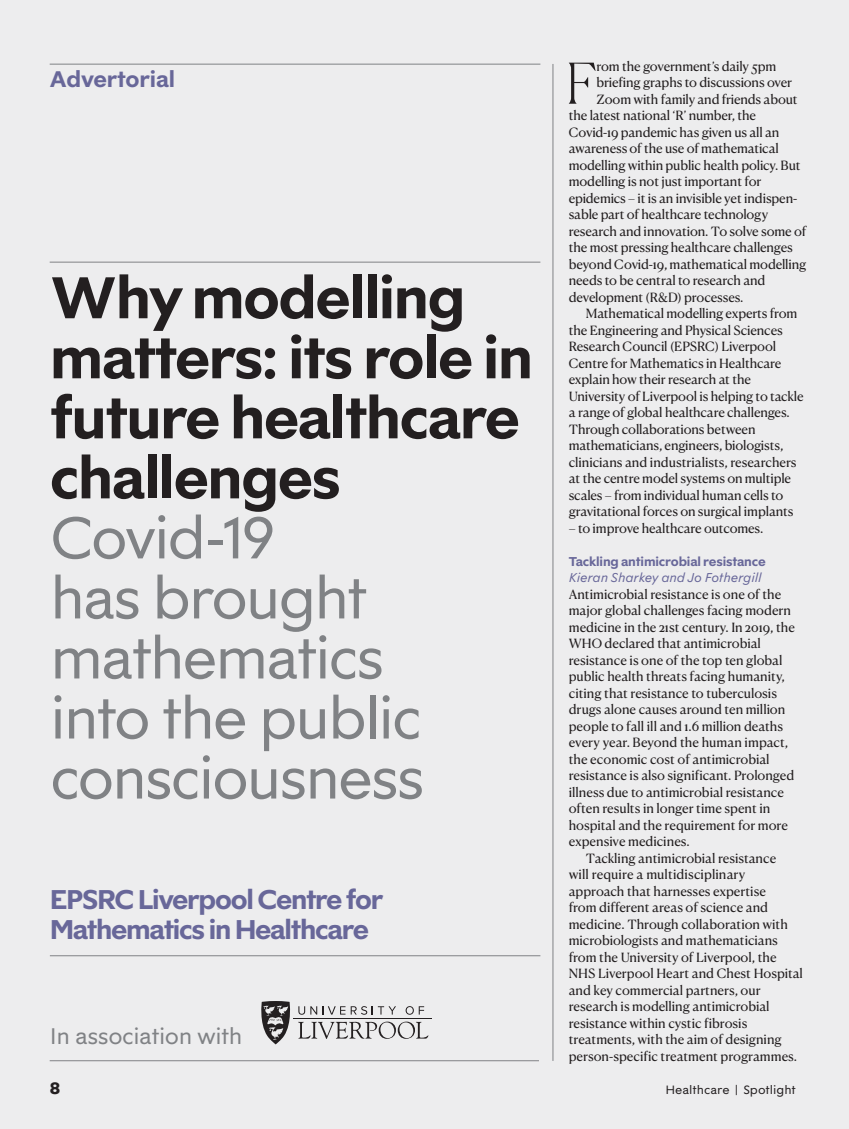
<style>
.page{position:relative;width:849px;height:1129px;background:#fff}
.page>*{position:absolute;margin:0;border:0;box-sizing:border-box;transform-origin:0 0}
.t1{font:700 58.5px/60px "Reg.Modn";letter-spacing:-.025em;color:#231f20}
.t2{font:58.5px/60px "Reg.Modn";letter-spacing:-.045em;color:#808285}
.t3{font:100 56.1px "Canela";color:#231f20}
.t4{font:700 27px/30px "Reg.Modn";letter-spacing:-.045em;color:#686799}
.t5{font:22.5px "Reg.Modn";letter-spacing:-.02em;color:#808285}
.t6{font:700 22.5px "Reg.Modn";letter-spacing:-.005em;color:#686799}
.t7{font:800 16.5px "Reg.Modn";color:#231f20}
.t8{font:12.75px/16.5px "Canela Text";letter-spacing:-.01em;color:#231f20}
.t9{font:700 12.75px "Reg.Modn";letter-spacing:-.01em;color:#686799}
.t10{font:italic 12.75px "Reg.Modn";letter-spacing:-.01em;color:#686799}
.t11{font:12px "Reg.Modn";color:#231f20}
</style>
<div class="page">
<div style="left:0;top:0;width:848px;height:1129px;background:#ededee"></div>
<hr style="left:50px;top:955px;width:490px;height:1px;background:#808285">
<hr style="left:50px;top:262px;width:490px;height:1px;background:#808285">
<hr style="left:50px;top:64px;width:490px;height:1px;background:#808285">
<hr style="left:50px;top:1060px;width:489px;height:1px;background:#808285">
<hr style="left:552px;top:64px;width:1px;height:997px;background:#808285">
<svg style="left:261px;top:1001px;width:29px;height:43px"></svg>
<hr style="left:293px;top:1018px;width:138px;height:1px;background:#231f20">
<svg style="left:405px;top:1006px;width:19px;height:9px"></svg>
<svg style="left:298px;top:1006px;width:98px;height:9px"></svg>
<svg style="left:298px;top:1021px;width:130px;height:18px"></svg>
<h3 class="t6" style="left:50px;top:70px;width:127px">Advertorial</h3>
<h1 class="t1" style="left:50px;top:272px;width:484px">Why modelling matters: its role in future healthcare challenges</h1>
<h1 class="t2" style="left:50px;top:512px;width:376px">Covid-19<br>has brought mathematics into the public consciousness</h1>
<h3 class="t4" style="left:50px;top:887px;width:335px">EPSRC Liverpool Centre for<br>Mathematics in Healthcare</h3>
<h3 class="t5" style="left:50px;top:1027px;width:194px">In association with</h3>
<h2 class="t3" style="left:565px;top:62px;width:32px">F</h2>
<p class="t8" style="left:596px;top:59px;width:181px">rom the government’s daily 5pm</p>
<p class="t8" style="left:596px;top:75px;width:197px">briefing graphs to discussions over</p>
<p class="t8" style="left:596px;top:92px;width:203px">Zoom with family and friends about</p>
<p class="t8" style="left:568px;top:108px;width:189px">the latest national ‘R’ number, the</p>
<p class="t8" style="left:568px;top:125px;width:212px">Covid-19 pandemic has given us all an</p>
<p class="t8" style="left:568px;top:141px;width:211px">awareness of the use of mathematical</p>
<p class="t8" style="left:568px;top:158px;width:233px">modelling within public health policy. But</p>
<p class="t8" style="left:568px;top:174px;width:194px">modelling is not just important for</p>
<p class="t8" style="left:568px;top:191px;width:230px">epidemics – it is an invisible yet indispen-</p>
<p class="t8" style="left:568px;top:207px;width:201px">sable part of healthcare technology</p>
<p class="t8" style="left:568px;top:224px;width:239px">research and innovation. To solve some of</p>
<p class="t8" style="left:568px;top:240px;width:225px">the most pressing healthcare challenges</p>
<p class="t8" style="left:568px;top:257px;width:239px">beyond Covid-19, mathematical modelling</p>
<p class="t8" style="left:568px;top:273px;width:198px">needs to be central to research and</p>
<p class="t8" style="left:568px;top:290px;width:176px">development (R&amp;D) processes.</p>
<p class="t8" style="left:585px;top:306px;width:213px">Mathematical modelling experts from</p>
<p class="t8" style="left:568px;top:323px;width:215px">the Engineering and Physical Sciences</p>
<p class="t8" style="left:568px;top:339px;width:209px">Research Council (EPSRC) Liverpool</p>
<p class="t8" style="left:568px;top:356px;width:214px">Centre for Mathematics in Healthcare</p>
<p class="t8" style="left:568px;top:372px;width:184px">explain how their research at the</p>
<p class="t8" style="left:568px;top:389px;width:236px">University of Liverpool is helping to tackle</p>
<p class="t8" style="left:568px;top:405px;width:222px">a range of global healthcare challenges.</p>
<p class="t8" style="left:568px;top:422px;width:188px">Through collaborations between</p>
<p class="t8" style="left:568px;top:438px;width:216px">mathematicians, engineers, biologists,</p>
<p class="t8" style="left:568px;top:455px;width:229px">clinicians and industrialists, researchers</p>
<p class="t8" style="left:568px;top:471px;width:224px">at the centre model systems on multiple</p>
<p class="t8" style="left:568px;top:488px;width:216px">scales – from individual human cells to</p>
<p class="t8" style="left:568px;top:504px;width:226px">gravitational forces on surgical implants</p>
<p class="t8" style="left:568px;top:521px;width:196px">– to improve healthcare outcomes.</p>
<p class="t9" style="left:568px;top:556px;width:198px">Tackling antimicrobial resistance</p>
<p class="t10" style="left:568px;top:572px;width:194px">Kieran Sharkey and Jo Fothergill</p>
<p class="t8" style="left:568px;top:587px;width:227px">Antimicrobial resistance is one of the major global challenges facing modern medicine in the 21st century. In 2019, the WHO declared that antimicrobial resistance is one of the top ten global public health threats facing humanity, citing that resistance to tuberculosis drugs alone causes around ten million people to fall ill and 1.6 million deaths every year. Beyond the human impact, the economic cost of antimicrobial resistance is also significant. Prolonged illness due to antimicrobial resistance often results in longer time spent in hospital and the requirement for more expensive medicines.</p>
<p class="t8" style="left:568px;top:851px;width:236px;text-indent:17px">Tackling antimicrobial resistance<br>will require a multidisciplinary approach that harnesses expertise<br>from different areas of science and medicine. Through collaboration with microbiologists and mathematicians from the University of Liverpool, the NHS Liverpool Heart and Chest Hospital and key commercial partners, our research is modelling antimicrobial resistance within cystic fibrosis treatments, with the aim of designing person-specific treatment programmes.</p>
<p class="t7" style="left:50px;top:1081px;width:12px">8</p>
<p class="t11" style="left:665px;top:1084px;width:132px">Healthcare | Spotlight</p>
</div>
